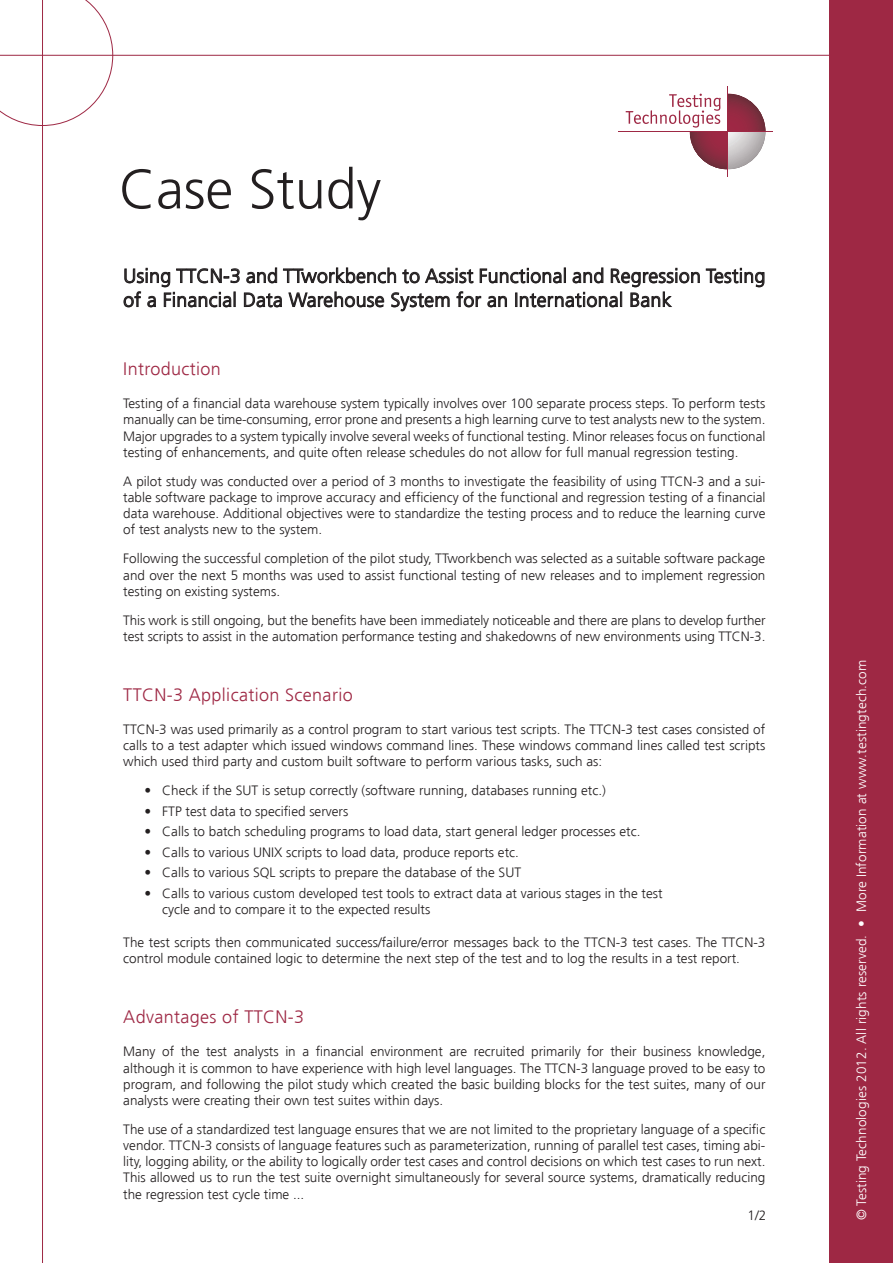
<style>
.page{position:relative;width:893px;height:1263px;background:#fff}
.page>*{position:absolute;margin:0;border:0;box-sizing:border-box;transform-origin:0 0}
.t1{font:300 55.5px "Frutiger";color:#231f20}
.Titel{font:300 19.5px/24px "Frutiger";letter-spacing:.015em;color:#231f20}
.Überschrift{font:300 18px "Frutiger";letter-spacing:.02em;color:#9e2844}
.Aufzählung{font:300 13.5px/16.2px "Frutiger";color:#231f20;text-align:justify}
.t2{font:300 13.5px "Frutiger";letter-spacing:.01em;color:#fff}
</style>
<div class="page">
<svg style="left:0;top:0;width:113px;height:126px"></svg>
<div style="left:829px;top:0;width:64px;height:1263px;background:#9e2844"></div>
<hr style="left:0;top:55px;width:848px;height:1px;background:#9e2844">
<hr style="left:42px;top:0;width:1px;height:1263px;background:#9e2844">
<svg style="left:626px;top:94px;width:139px;height:76px"></svg>
<hr style="left:618px;top:131px;width:110px;height:1px;background:#9e2844">
<hr style="left:727px;top:86px;width:1px;height:45px;background:#9e2844">
<hr style="left:727px;top:131px;width:1px;height:46px;background:#9e2844">
<hr style="left:728px;top:131px;width:45px;height:1px;background:#9e2844">
<svg style="left:706px;top:268px;width:58px;height:19px"></svg>
<svg style="left:124px;top:268px;width:576px;height:43px"></svg>
<p class="t1" style="left:119px;top:158px;width:264px">Case Study</p>
<p class="Titel" style="left:123px;top:264px;width:644px">Using TTCN-3 and TTworkbench to Assist Functional and Regression Testing of a Financial Data Warehouse System for an International Bank</p>
<p class="Überschrift" style="left:123px;top:359px;width:99px">Introduction</p>
<p class="Aufzählung" style="left:123px;top:396px;width:644px">Testing of a financial data warehouse system typically involves over 100 separate process steps. To perform tests manually can be time-consuming, error prone and presents a high learning curve to test analysts new to the system.<br>Major upgrades to a system typically involve several weeks of functional testing. Minor releases focus on functional testing of enhancements, and quite often release schedules do not allow for full manual regression testing.</p>
<p class="Aufzählung" style="left:123px;top:473px;width:644px">A pilot study was conducted over a period of 3 months to investigate the feasibility of using TTCN-3 and a sui&shy;table software package to improve accuracy and efficiency of the functional and regression testing of a financial data warehouse. Additional objectives were to standardize the testing process and to reduce the learning curve of test analysts new to the system.</p>
<p class="Aufzählung" style="left:123px;top:551px;width:644px">Following the successful completion of the pilot study, TTworkbench was selected as a suitable software package and over the next 5 months was used to assist functional testing of new releases and to implement regression testing on existing systems.</p>
<p class="Aufzählung" style="left:123px;top:612px;width:644px">This work is still ongoing, but the benefits have been immediately noticeable and there are plans to develop further test scripts to assist in the automation performance testing and shakedowns of new environments using TTCN-3.</p>
<p class="Überschrift" style="left:123px;top:684px;width:231px">TTCN-3 Application Scenario</p>
<p class="Aufzählung" style="left:123px;top:721px;width:643px">TTCN-3 was used primarily as a control program to start various test scripts. The TTCN-3 test cases consisted of calls to a test adapter which issued windows command lines. These windows command lines called test scripts which used third party and custom built software to perform various tasks, such as:</p>
<p class="Aufzählung" style="left:145px;top:783px;width:463px">• Check if the SUT is setup correctly (software running, databases running etc.)</p>
<p class="Aufzählung" style="left:145px;top:803px;width:205px">• FTP test data to specified servers</p>
<p class="Aufzählung" style="left:145px;top:824px;width:497px">• Calls to batch scheduling programs to load data, start general ledger processes etc.</p>
<p class="Aufzählung" style="left:145px;top:844px;width:376px">• Calls to various UNIX scripts to load data, produce reports etc.</p>
<p class="Aufzählung" style="left:145px;top:864px;width:378px">• Calls to various SQL scripts to prepare the database of the SUT</p>
<p class="Aufzählung" style="left:162px;top:885px;width:502px;text-indent:-18px">• Calls to various custom developed test tools to extract data at various stages in the test cycle and to compare it to the expected results</p>
<p class="Aufzählung" style="left:123px;top:934px;width:644px">The test scripts then communicated success/failure/error messages back to the TTCN-3 test cases. The TTCN-3 control module contained logic to determine the next step of the test and to log the results in a test report.</p>
<p class="Überschrift" style="left:123px;top:1007px;width:182px">Advantages of TTCN-3</p>
<p class="Aufzählung" style="left:123px;top:1044px;width:644px">Many of the test analysts in a financial environment are recruited primarily for their business knowledge, although it is common to have experience with high level languages. The TTCN-3 language proved to be easy to program, and following the pilot study which created the basic building blocks for the test suites, many of our analysts were creating their own test suites within days.</p>
<p class="Aufzählung" style="left:123px;top:1121px;width:644px">The use of a standardized test language ensures that we are not limited to the proprietary language of a specific vendor. TTCN-3 consists of language features such as parameterization, running of parallel test cases, timing abi&shy;lity, logging ability, or the ability to logically order test cases and control decisions on which test cases to run next.<br>This allowed us to run the test suite overnight simultaneously for several source systems, dramatically reducing the regression test cycle time ...</p>
<p class="Aufzählung" style="left:748px;top:1208px;width:20px">1/2</p>
<p class="t2" style="left:854px;top:1220px;width:562px;rotate:-90deg">© Testing Technologies 2012. All rights reserved. • More Information at www.testingtech.com</p>
</div>
